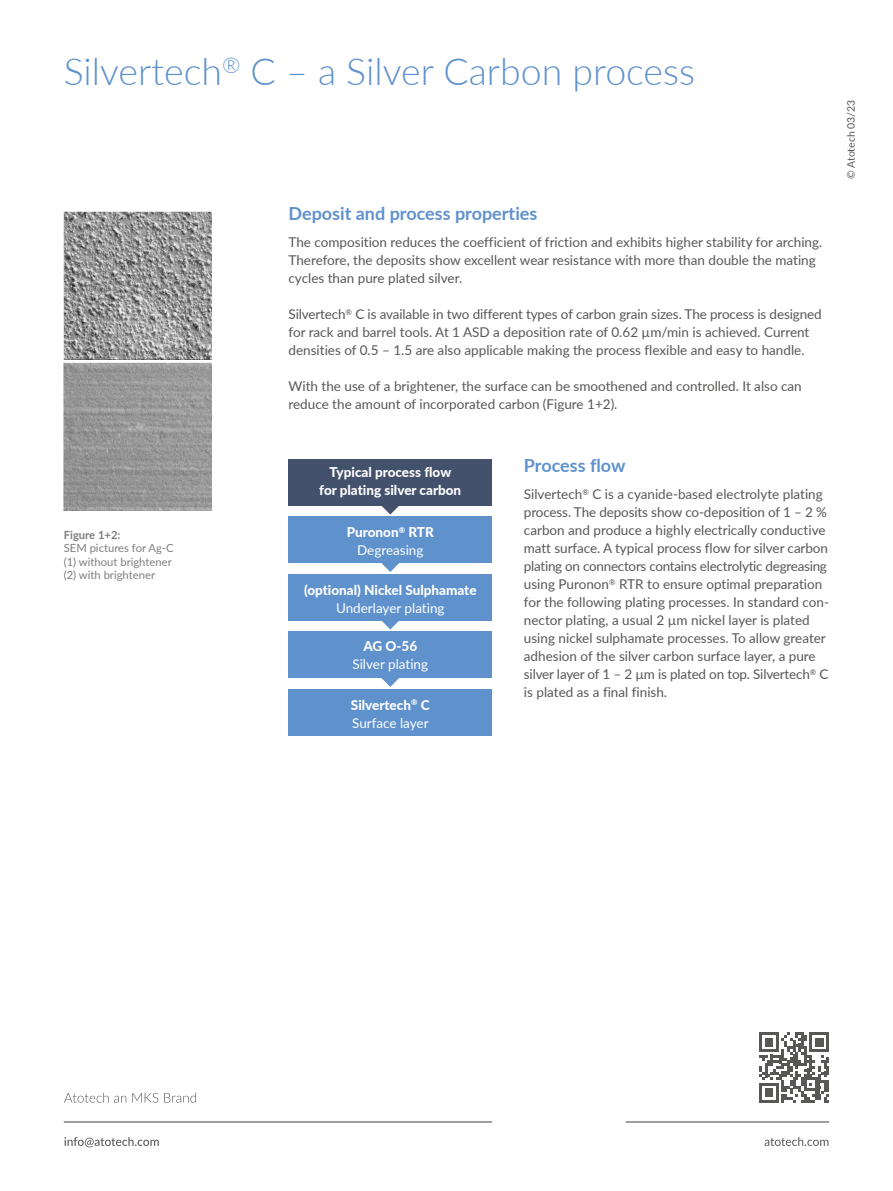
<style>
.page{position:relative;width:893px;height:1191px;background:#fff}
.page>*{position:absolute;margin:0;border:0;box-sizing:border-box;transform-origin:0 0}
.t1{font:300 37.5px "Lato";color:#5f91cc}
.t2{font:700 18px "Lato";color:#5f91cc}
.t3{font:13.5px/18px "Lato";color:#575756}
.t4{font:900 13.5px/18px "Lato";color:#fff;text-align:center}
.t5{font:13.5px "Lato";color:#fff}
.t6{font:800 13.5px "Lato";color:#fff}
.t7{font:11.25px/13.5px "Lato";color:#7e7e7d}
.t8{font:10.5px "Lato";color:#575756}
.s1{font-weight:700}
</style>
<div class="page">
<svg style="left:759px;top:1032px;width:70px;height:70px"></svg>
<svg style="left:765px;top:1137px;width:63px;height:9px"></svg>
<svg style="left:64px;top:1092px;width:132px;height:10px"></svg>
<svg style="left:64px;top:1137px;width:95px;height:10px"></svg>
<hr style="left:64px;top:1121px;width:428px;height:1px;background:#575756">
<hr style="left:626px;top:1121px;width:203px;height:1px;background:#575756">
<img style="left:64px;top:211px;width:147px;height:148px">
<img style="left:64px;top:363px;width:147px;height:148px">
<svg style="left:381px;top:563px;width:18px;height:9px"></svg>
<svg style="left:361px;top:620px;width:58px;height:9px"></svg>
<svg style="left:381px;top:678px;width:18px;height:9px"></svg>
<svg style="left:382px;top:506px;width:17px;height:8px"></svg>
<div style="left:289px;top:688px;width:203px;height:47px;background:#5f91cc"></div>
<div style="left:289px;top:459px;width:203px;height:47px;background:#44516d"></div>
<div style="left:289px;top:516px;width:203px;height:47px;background:#5f91cc"></div>
<div style="left:289px;top:574px;width:203px;height:46px;background:#5f91cc"></div>
<div style="left:289px;top:631px;width:203px;height:47px;background:#5f91cc"></div>
<p class="t1" style="left:64px;top:45px;width:633px">Silvertech<sup>®</sup> C – a Silver Carbon process</p>
<p class="t2" style="left:289px;top:200px;width:250px">Deposit and process properties</p>
<p class="t3" style="left:289px;top:233px;width:535px">The composition reduces the coefficient of friction and exhibits higher stability for arching.<br>Therefore, the deposits show excellent wear resistance with more than double the mating cycles than pure plated silver.</p>
<p class="t3" style="left:289px;top:305px;width:535px">Silvertech<sup>®</sup> C is available in two different types of carbon grain sizes. The process is designed for rack and barrel tools. At 1 ASD a deposition rate of 0.62 µm/min is achieved. Current densities of 0.5 – 1.5 are also applicable making the process flexible and easy to handle.</p>
<p class="t3" style="left:289px;top:377px;width:515px">With the use of a brightener, the surface can be smoothened and controlled. It also can reduce the amount of incorporated carbon (Figure 1+2).</p>
<p class="t8" style="left:843px;top:179px;width:81px;rotate:-90deg">© Atotech 03/23</p>
<p class="t7" style="left:64px;top:527px;width:111px"><span class="s1">Figure 1+2:<br></span>SEM pictures for Ag-C</p>
<p class="t7" style="left:64px;top:554px;width:109px">(1) without brightener</p>
<p class="t7" style="left:64px;top:568px;width:93px">(2) with brightener</p>
<p class="t4" style="left:319px;top:462px;width:143px">Typical process flow for plating silver carbon</p>
<p class="t4" style="left:347px;top:523px;width:89px">Puronon<sup>®</sup> RTR</p>
<p class="t5" style="left:357px;top:541px;width:68px">Degreasing</p>
<p class="t4" style="left:304px;top:580px;width:174px">(optional) Nickel Sulphamate</p>
<p class="t5" style="left:336px;top:598px;width:110px">Underlayer plating</p>
<p class="t6" style="left:363px;top:636px;width:55px">AG O-56</p>
<p class="t5" style="left:352px;top:654px;width:77px">Silver plating</p>
<p class="t4" style="left:351px;top:695px;width:80px">Silvertech<sup>®</sup> C</p>
<p class="t5" style="left:352px;top:713px;width:78px">Surface layer</p>
<p class="t2" style="left:524px;top:452px;width:103px">Process flow</p>
<p class="t3" style="left:524px;top:485px;width:307px">Silvertech<sup>®</sup> C is a cyanide-based electrolyte plating process. The deposits show co-deposition of 1 – 2 % carbon and produce a highly electrically conductive matt surface. A typical process flow for silver carbon plating on connectors contains electrolytic degreasing using Puronon<sup>®</sup> RTR to ensure optimal preparation for the following plating processes. In standard con&shy;nector plating, a usual 2 µm nickel layer is plated using nickel sulphamate processes. To allow greater adhesion of the silver carbon surface layer, a pure silver layer of 1 – 2 µm is plated on top. Silvertech<sup>®</sup> C is plated as a final finish.</p>
</div>
